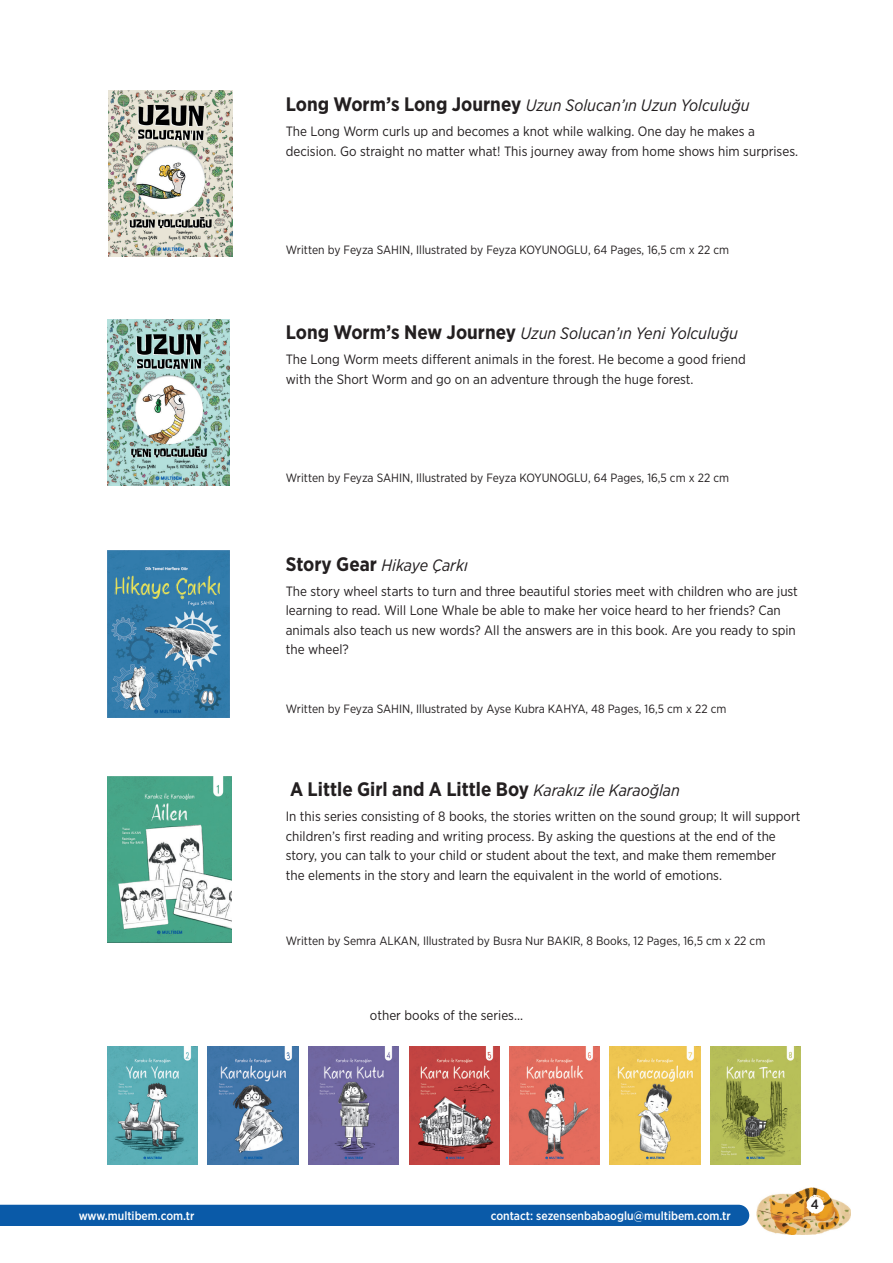
<style>
.page{position:relative;width:893px;height:1263px;background:#fff}
.page>*{position:absolute;margin:0;border:0;box-sizing:border-box;transform-origin:0 0}
.t1{font:700 19.5px "Gotham Narrow";color:#231f20}
.t2{font:italic 16.5px "Gotham Narrow";color:#231f20}
.t3{font:13.5px/19.5px "Gotham Narrow";color:#231f20}
.t4{font:500 13.5px "Gotham Narrow";color:#231f20}
.t5{font:12px "Gotham Narrow";color:#231f20}
.t6{font:500 12px "Gotham Narrow";color:#fff}
.s1{font-weight:700;font-style:normal;font-size:19.5px}
.s2{font-weight:400;font-style:italic;font-size:16.5px}
</style>
<div class="page">
<img style="left:757px;top:1187px;width:93px;height:48px">
<svg style="left:806px;top:1194px;width:20px;height:20px"></svg>
<div style="left:0;top:1205px;width:749px;height:21px;background:#0a5aa8"></div>
<img style="left:108px;top:91px;width:124px;height:166px">
<img style="left:108px;top:319px;width:121px;height:167px">
<img style="left:107px;top:551px;width:123px;height:166px">
<img style="left:107px;top:776px;width:125px;height:166px">
<img style="left:107px;top:1046px;width:91px;height:118px">
<img style="left:208px;top:1046px;width:90px;height:118px">
<img style="left:308px;top:1046px;width:91px;height:118px">
<img style="left:409px;top:1046px;width:90px;height:118px">
<img style="left:510px;top:1046px;width:90px;height:118px">
<img style="left:610px;top:1046px;width:90px;height:118px">
<img style="left:710px;top:1046px;width:90px;height:118px">
<p class="t2" style="left:286px;top:95px;width:465px"><span class="s1">Long Worm’s Long Journey</span> Uzun Solucan’ın Uzun Yolculuğu</p>
<p class="t3" style="left:286px;top:121px;width:514px">The Long Worm curls up and becomes a knot while walking. One day he makes a decision. Go straight no matter what! This journey away from home shows him surprises.</p>
<p class="t5" style="left:286px;top:242px;width:445px">Written by Feyza SAHIN, Illustrated by Feyza KOYUNOGLU, 64 Pages, 16,5 cm x 22 cm</p>
<p class="t2" style="left:286px;top:323px;width:454px"><span class="s1">Long Worm’s New Journey</span> Uzun Solucan’ın Yeni Yolculuğu</p>
<p class="t3" style="left:286px;top:350px;width:461px">The Long Worm meets different animals in the forest. He become a good friend with the Short Worm and go on an adventure through the huge forest.</p>
<p class="t5" style="left:286px;top:470px;width:445px">Written by Feyza SAHIN, Illustrated by Feyza KOYUNOGLU, 64 Pages, 16,5 cm x 22 cm</p>
<p class="t2" style="left:286px;top:555px;width:184px"><span class="s1">Story Gear</span> Hikaye Çarkı</p>
<p class="t3" style="left:286px;top:581px;width:514px">The story wheel starts to turn and three beautiful stories meet with children who are just learning to read. Will Lone Whale be able to make her voice heard to her friends? Can animals also teach us new words? All the answers are in this book. Are you ready to spin the wheel?</p>
<p class="t5" style="left:286px;top:701px;width:442px">Written by Feyza SAHIN, Illustrated by Ayse Kubra KAHYA, 48 Pages, 16,5 cm x 22 cm</p>
<h1 class="t1" style="left:290px;top:777px;width:391px">A Little Girl and A Little Boy <span class="s2">Karakız ile Karaoğlan</span></h1>
<p class="t3" style="left:286px;top:806px;width:516px">In this series consisting of 8 books, the stories written on the sound group; It will support children’s first reading and writing process. By asking the questions at the end of the story, you can talk to your child or student about the text, and make them remember<br>the elements in the story and learn the equivalent in the world of emotions.</p>
<p class="t5" style="left:286px;top:934px;width:481px">Written by Semra ALKAN, Illustrated by Busra Nur BAKIR, 8 Books, 12 Pages, 16,5 cm x 22 cm</p>
<p class="t3" style="left:370px;top:1005px;width:155px">other books of the series...</p>
<p class="t6" style="left:79px;top:1208px;width:117px">www.multibem.com.tr</p>
<p class="t6" style="left:491px;top:1208px;width:242px">contact: sezensenbabaoglu@multibem.com.tr</p>
<p class="t4" style="left:811px;top:1196px;width:10px">4</p>
</div>
